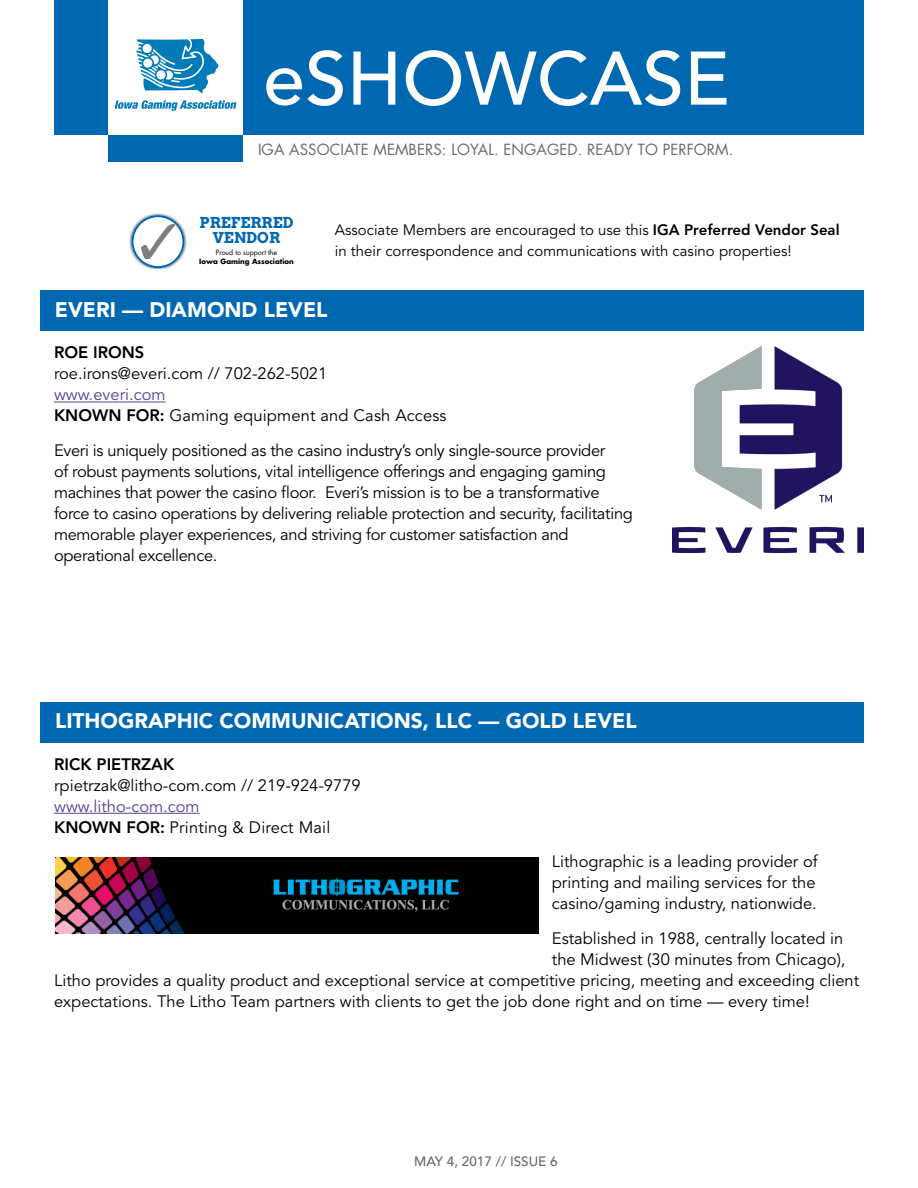
<style>
.page{position:relative;width:918px;height:1188px;background:#fff}
.page>*{position:absolute;margin:0;border:0;box-sizing:border-box;transform-origin:0 0}
.t1{font:500 75px "Avenir";color:#fff}
.t2{font:900 21px "Avenir";color:#fff}
.t3{font:16.5px/21px "Avenir";color:#000}
.t4{font:16.5px/21px "Avenir";letter-spacing:-.02em;color:#000}
.t5{font:800 16.5px "Avenir";color:#000}
.t6{font:15px/21px "Avenir";color:#000}
.t7{font:15px "Futura";letter-spacing:.005em;color:#696a6d}
.t8{font:700 15px/14.4px "Arvo";color:#0067b1;text-align:center}
.t9{font:500 13.5px "Avenir";color:#696a6d}
.t10{font:700 7.05px "Futura";color:#000}
.t11{font:7.05px "Futura";color:#000}
.s1{font-weight:800}
.s2{color:#5a3f99}
</style>
<div class="page">
<div style="left:54px;top:0;width:810px;height:135px;background:#0067b1"></div>
<div style="left:108px;top:0;width:135px;height:162px;background:#fff"></div>
<svg style="left:115px;top:100px;width:121px;height:11px"></svg>
<svg style="left:136px;top:39px;width:83px;height:55px"></svg>
<div style="left:108px;top:135px;width:135px;height:27px;background:#0067b1"></div>
<img style="left:129px;top:213px;width:58px;height:56px">
<svg style="left:131px;top:215px;width:54px;height:53px"></svg>
<img style="left:142px;top:225px;width:32px;height:33px">
<div style="left:40px;top:291px;width:824px;height:40px;background:#0067b1"></div>
<hr style="left:54px;top:402px;width:112px;height:1px;background:#5a3f99">
<img style="left:672px;top:347px;width:192px;height:206px">
<div style="left:41px;top:702px;width:823px;height:40px;background:#0067b1"></div>
<hr style="left:54px;top:813px;width:146px;height:1px;background:#5a3f99">
<img style="left:56px;top:858px;width:482px;height:75px">
<h1 class="t1" style="left:263px;top:35px;width:468px">ESHOWCASE</h1>
<p class="t7" style="left:258px;top:140px;width:279px">IGA ASSOCIATE MEMBERS: LOYAL. ENGAG</p>
<p class="t7" style="left:559px;top:140px;width:175px">ED. READY TO PERFORM.</p>
<p class="t8" style="left:199px;top:215px;width:96px">PREFERRED<br>VENDOR</p>
<p class="t11" style="left:216px;top:248px;width:63px">PROUD TO SUPPORT THE</p>
<p class="t10" style="left:199px;top:256px;width:96px">Iowa Gaming Association</p>
<p class="t6" style="left:335px;top:220px;width:506px">Associate Members are encouraged to use this <span class="s1">IGA PREFERRED VENDOR SEAL </span>in their correspondence and communications with casino properties!</p>
<p class="t2" style="left:55px;top:297px;width:234px">EVERI — DIAMOND LEVEL</p>
<p class="t5" style="left:54px;top:343px;width:90px">ROE IRONS</p>
<p class="t3" style="left:54px;top:364px;width:275px">roe.irons@everi.com // 702-262-5021</p>
<p class="t3" style="left:54px;top:385px;width:394px"><span class="s2">www.everi.com<br></span><span class="s1">KNOWN FOR:</span> Gaming equipment and Cash Access</p>
<p class="t4" style="left:54px;top:440px;width:580px">Everi is uniquely positioned as the casino industry’s only single-source provider<br>of robust payments solutions, vital intelligence offerings and engaging gaming machines that power the casino floor. Everi’s mission is to be a transformative force to casino operations by delivering reliable protection and security, facilitating memorable player experiences, and striving for customer satisfaction and operational excellence.</p>
<p class="t2" style="left:55px;top:708px;width:543px">LITHOGRAPHIC COMMUNICATIONS, LLC — GOLD LEVEL</p>
<p class="t5" style="left:54px;top:754px;width:110px">RICK PIETRZAK</p>
<p class="t3" style="left:54px;top:775px;width:308px">rpietrzak@litho-com.com // 219-924-9779</p>
<p class="t3" style="left:54px;top:796px;width:278px"><span class="s2">www.litho-com.com<br></span><span class="s1">KNOWN FOR:</span> Printing &amp; Direct Mail</p>
<p class="t3" style="left:552px;top:851px;width:267px">Lithographic is a leading provider of printing and mailing services for the casino/gaming industry, nationwide.</p>
<p class="t3" style="left:552px;top:928px;width:293px">Established in 1988, centrally located in</p>
<p class="t3" style="left:552px;top:949px;width:295px">the Midwest (30 minutes from Chicago),</p>
<p class="t3" style="left:54px;top:970px;width:807px">Litho provides a quality product and exceptional service at competitive pricing, meeting and exceeding client</p>
<p class="t3" style="left:54px;top:991px;width:757px">expectations. The Litho Team partners with clients to get the job done right and on time — every time!</p>
<p class="t9" style="left:414px;top:1154px;width:145px">MAY 4, 2017 // ISSUE 6</p>
</div>
